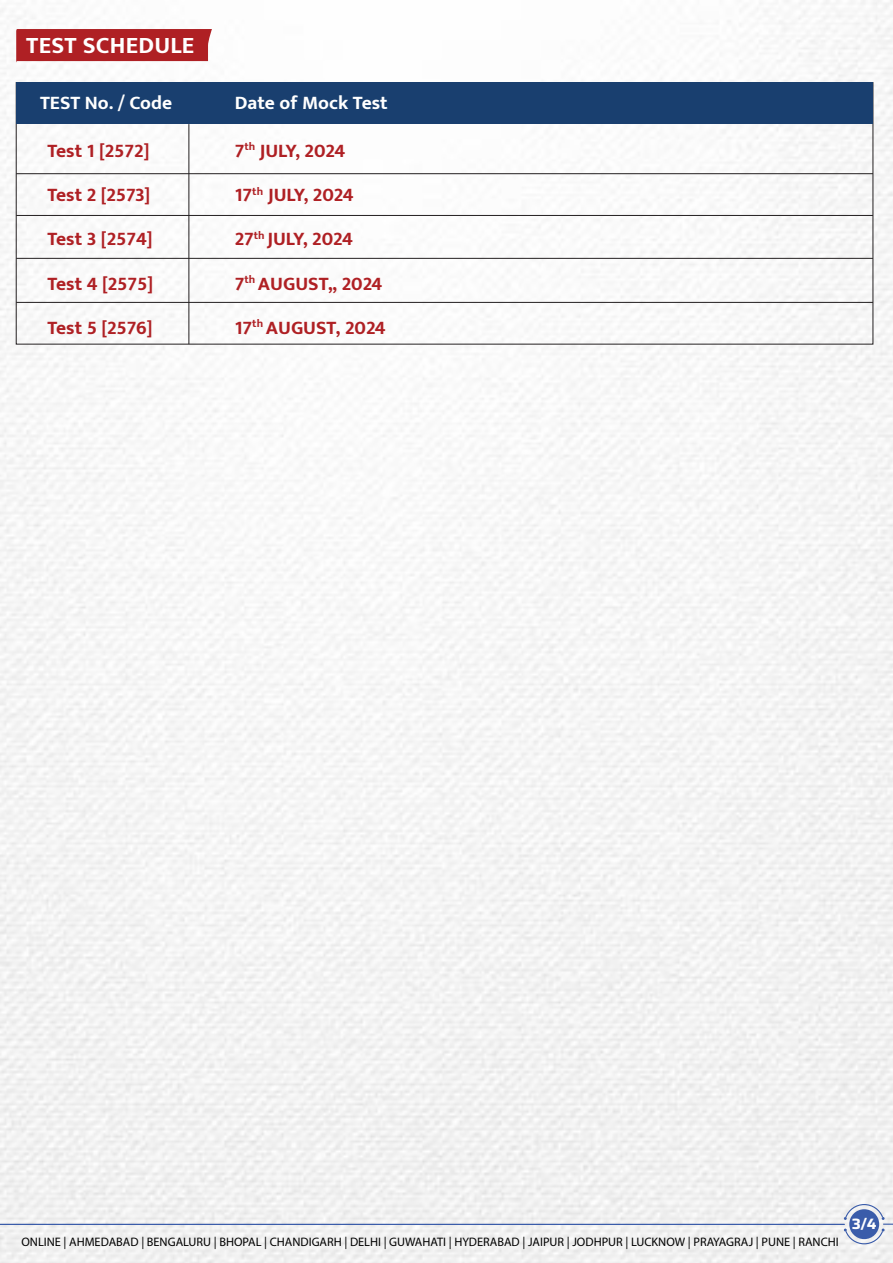
<style>
.page{position:relative;width:893px;height:1263px;background:#f6f6f6}
.page>*{position:absolute;margin:0;border:0;box-sizing:border-box;transform-origin:0 0}
.t1{font:700 24px "Mukta";letter-spacing:.01em;color:#fff}
.t2{font:700 19.5px "Mukta";color:#af2024}
.t3{font:700 19.5px "Mukta";color:#fff}
.t4{font:700 15px "Saira";color:#fff}
.t5{font:12.3px "Myriad Pro";color:#010101}
</style>
<div class="page">
<hr style="left:0;top:1224px;width:844px;height:1px;background:#3a5caa">
<svg style="left:844px;top:1203px;width:49px;height:42px"></svg>
<svg style="left:16px;top:29px;width:196px;height:34px;background:#b43033"></svg>
<div style="left:16px;top:83px;width:857px;height:41px;background:#193f6f"></div>
<hr style="left:189px;top:124px;width:1px;height:220px;background:#231f20">
<hr style="left:16px;top:173px;width:857px;height:1px;background:#231f20">
<hr style="left:16px;top:215px;width:857px;height:1px;background:#231f20">
<hr style="left:16px;top:258px;width:857px;height:1px;background:#231f20">
<hr style="left:16px;top:302px;width:857px;height:1px;background:#231f20">
<p class="t1" style="left:26px;top:31px;width:170px">TEST SCHEDULE</p>
<p class="t3" style="left:40px;top:91px;width:134px">TEST No. / Code</p>
<p class="t3" style="left:235px;top:91px;width:155px">Date of Mock Test</p>
<p class="t2" style="left:47px;top:139px;width:104px">Test 1 [2572]</p>
<p class="t2" style="left:47px;top:183px;width:104px">Test 2 [2573]</p>
<p class="t2" style="left:47px;top:227px;width:107px">Test 3 [2574]</p>
<p class="t2" style="left:47px;top:271px;width:107px">Test 4 [2575]</p>
<p class="t2" style="left:47px;top:316px;width:107px">Test 5 [2576]</p>
<p class="t2" style="left:235px;top:139px;width:112px">7<sup>th</sup> JULY, 2024</p>
<p class="t2" style="left:235px;top:183px;width:120px">17<sup>th</sup> JULY, 2024</p>
<p class="t2" style="left:235px;top:227px;width:120px">27<sup>th</sup> JULY, 2024</p>
<p class="t2" style="left:235px;top:271px;width:149px">7<sup>th</sup> AUGUST,, 2024</p>
<p class="t2" style="left:235px;top:316px;width:153px">17<sup>th</sup> AUGUST, 2024</p>
<p class="t5" style="left:21px;top:1234px;width:819px">ONLINE | AHMEDABAD | BENGALURU | BHOPAL | CHANDIGARH | DELHI | GUWAHATI | HYDERABAD | JAIPUR | JODHPUR | LUCKNOW | PRAYAGRAJ | PUNE | RANCHI</p>
<p class="t4" style="left:852px;top:1211px;width:27px">3/4</p>
</div>
